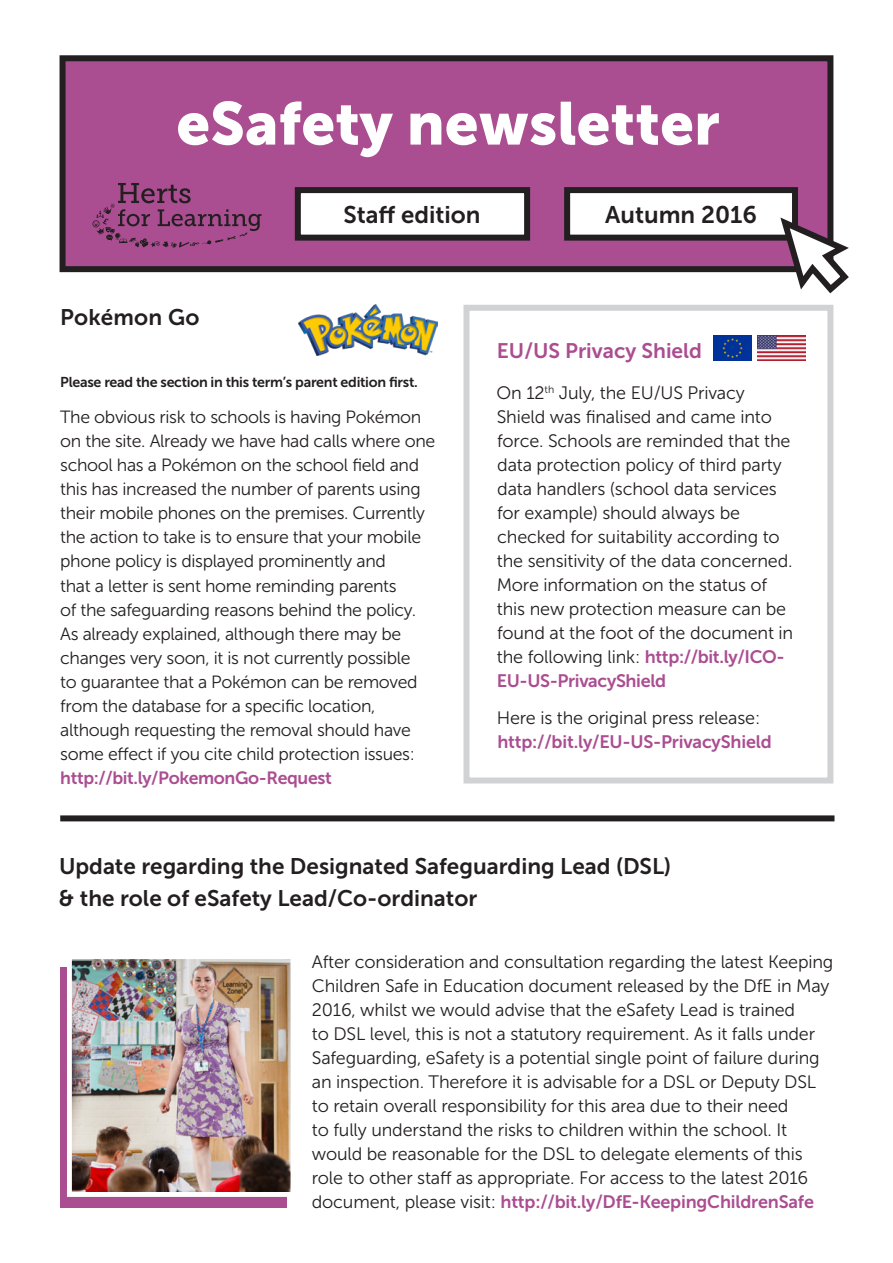
<style>
.page{position:relative;width:893px;height:1263px;background:#fff}
.page>*{position:absolute;margin:0;border:0;box-sizing:border-box;transform-origin:0 0}
.t1{font:60px "Museo Sans 900";color:#fff}
.t2{font:24px "Museo Sans 700";color:#231f20}
.t3{font:22.5px/31.5px "Museo Sans 700";color:#231f20}
.body{font:21px "Museo Sans 700";color:#aa4d91}
.body-2{font:18px/24px "Museo Sans 300";letter-spacing:-.01em;color:#231f20}
.body-3{font:18px/24px "Museo Sans 700";letter-spacing:-.01em;color:#aa4d91}
.body-4{font:17.7px/24px "Museo Sans 300";letter-spacing:-.02em;color:#231f20}
.body-5{font:14.25px "Museo Sans 700";letter-spacing:-.02em;color:#231f20}
.s1{font-family:"Museo Sans 700";color:#aa4d91}
.s2{font-family:"Museo Sans 300";color:#231f20}
</style>
<div class="page">
<div style="left:63px;top:58px;width:767px;height:211px;background:#aa4d91"></div>
<div style="left:60px;top:55px;width:773px;height:217px;border:6px solid #231f20"></div>
<div style="left:567px;top:190px;width:228px;height:48px;background:#fff"></div>
<div style="left:564px;top:187px;width:234px;height:54px;border:6px solid #231f20"></div>
<div style="left:298px;top:190px;width:229px;height:48px;background:#fff"></div>
<div style="left:295px;top:187px;width:235px;height:54px;border:6px solid #231f20"></div>
<svg style="left:776px;top:212px;width:73px;height:82px"></svg>
<svg style="left:92px;top:183px;width:169px;height:65px"></svg>
<img style="left:299px;top:305px;width:139px;height:51px">
<div style="left:463px;top:305px;width:370px;height:478px;border:6px solid #d1d2d4"></div>
<img style="left:714px;top:335px;width:37px;height:25px">
<img style="left:757px;top:335px;width:48px;height:25px">
<div style="left:60px;top:815px;width:774px;height:6px;background:#231f20"></div>
<div style="left:60px;top:967px;width:227px;height:241px;background:#aa4d91"></div>
<img style="left:73px;top:960px;width:217px;height:231px">
<div style="left:67px;top:954px;width:229px;height:243px;border:5px solid #fff"></div>
<p class="t1" style="left:176px;top:89px;width:545px">eSafety newsletter</p>
<p class="t3" style="left:60px;top:302px;width:141px">Pokémon Go</p>
<p class="t2" style="left:343px;top:201px;width:139px">Staff edition</p>
<p class="t2" style="left:605px;top:201px;width:153px">Autumn 2016</p>
<p class="body" style="left:497px;top:339px;width:207px">EU/US Privacy Shield</p>
<p class="body-5" style="left:60px;top:374px;width:359px">Please read the section in this term’s parent edition first.</p>
<p class="body-4" style="left:60px;top:405px;width:377px">The obvious risk to schools is having Pokémon on the site. Already we have had calls where one school has a Pokémon on the school field and this has increased the number of parents using their mobile phones on the premises. Currently the action to take is to ensure that your mobile phone policy is displayed prominently and<br>that a letter is sent home reminding parents<br>of the safeguarding reasons behind the policy.<br>As already explained, although there may be changes very soon, it is not currently possible<br>to guarantee that a Pokémon can be removed from the database for a specific location, although requesting the removal should have some effect if you cite child protection issues: <span class="s1">http://bit.ly/PokemonGo-Request</span></p>
<p class="body-2" style="left:497px;top:381px;width:298px">On 12<sup>th</sup> July, the EU/US Privacy Shield was finalised and came into force. Schools are reminded that the data protection policy of third party data handlers (school data services for example) should always be checked for suitability according to the sensitivity of the data concerned.<br>More information on the status of this new protection measure can be found at the foot of the document in the following link: <span class="s1">http://bit.ly/ICO-EU-US-PrivacyShield</span></p>
<p class="body-3" style="left:497px;top:706px;width:277px"><span class="s2">Here is the original press release: </span>http://bit.ly/EU-US-PrivacyShield</p>
<p class="t3" style="left:59px;top:851px;width:614px">Update regarding the Designated Safeguarding Lead (DSL) &amp; the role of eSafety Lead/Co-ordinator</p>
<p class="body-2" style="left:312px;top:950px;width:523px">After consideration and consultation regarding the latest Keeping Children Safe in Education document released by the DfE in May 2016, whilst we would advise that the eSafety Lead is trained<br>to DSL level, this is not a statutory requirement. As it falls under Safeguarding, eSafety is a potential single point of failure during an inspection. Therefore it is advisable for a DSL or Deputy DSL to retain overall responsibility for this area due to their need<br>to fully understand the risks to children within the school. It would be reasonable for the DSL to delegate elements of this role to other staff as appropriate. For access to the latest 2016 document, please visit: <span class="s1">http://bit.ly/DfE-KeepingChildrenSafe</span></p>
</div>
